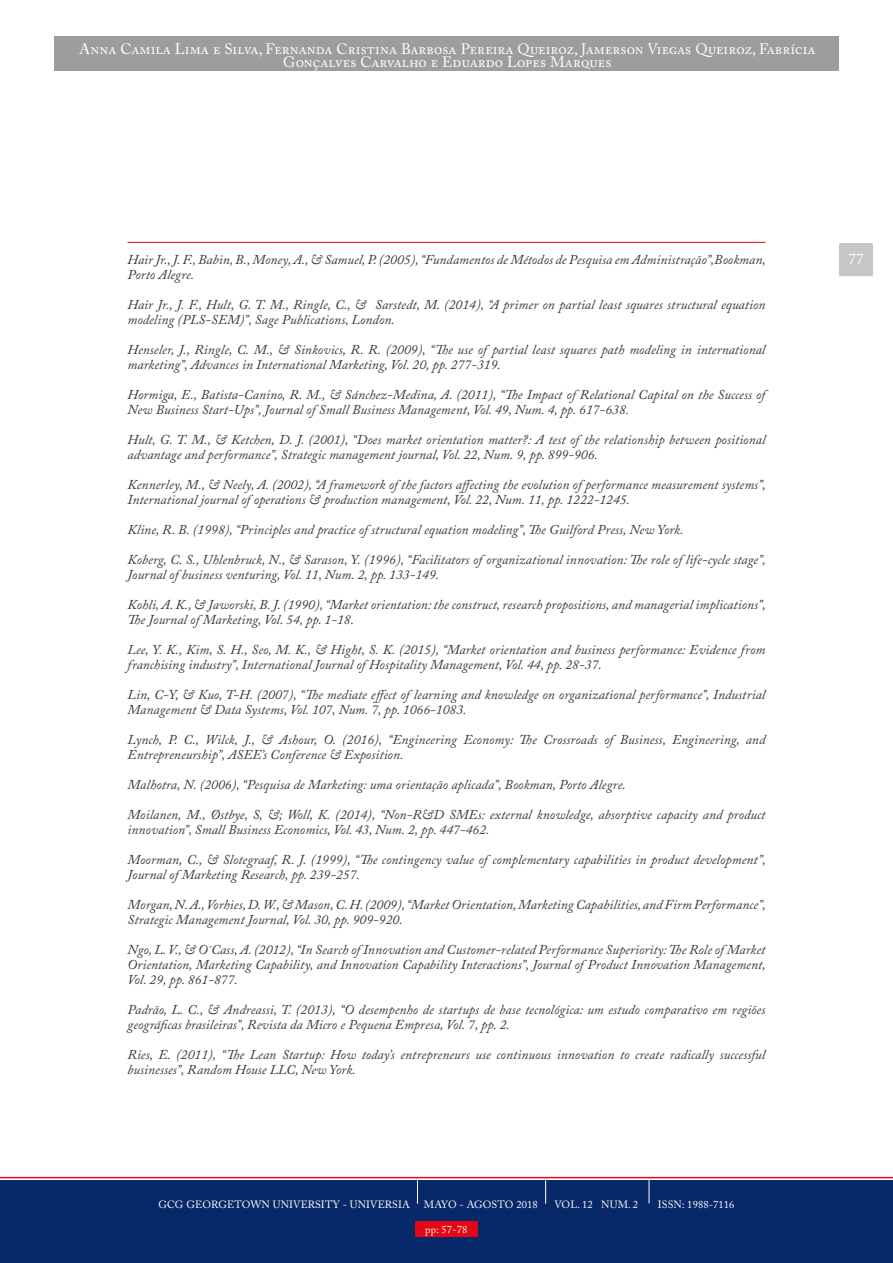
<style>
.page{position:relative;width:893px;height:1263px;background:#fff}
.page>*{position:absolute;margin:0;border:0;box-sizing:border-box;transform-origin:0 0}
.t1{font:15px/13.5px "Adobe Caslon Pro";letter-spacing:.005em;color:#fff;text-align:center}
.t2{font:italic 13.5px/15px "Adobe Caslon Pro";letter-spacing:.005em;color:#3a3835}
.t3{font:10.5px "Adobe Caslon Pro";letter-spacing:.01em;color:#fff}
</style>
<div class="page">
<div style="left:54px;top:37px;width:785px;height:34px;background:#9d9d9c"></div>
<div style="left:0;top:1180px;width:893px;height:83px;background:#082969"></div>
<svg style="left:0;top:1177px;width:893px;height:27px"></svg>
<div style="left:415px;top:1221px;width:63px;height:16px;background:#e30613"></div>
<div style="left:839px;top:243px;width:34px;height:33px;background:#c6c6c6;border-radius:2px"></div>
<hr style="left:128px;top:242px;width:637px;height:1px;background:#e30613">
<p class="t1" style="left:79px;top:42px;width:738px">Anna Camila Lima e Silva, Fernanda Cristina Barbosa Pereira Queiroz, Jamerson Viegas Queiroz, Fabrícia<br>Gonçalves Carvalho e Eduardo Lopes Marques</p>
<p class="t2" style="left:128px;top:251px;width:640px">Hair Jr., J. F., Babin, B., Money, A., &amp; Samuel, P. (2005), “Fundamentos de Métodos de Pesquisa em Administração”,Bookman,</p>
<p class="t1" style="left:848px;top:252px;width:16px">77</p>
<p class="t2" style="left:128px;top:266px;width:68px">Porto Alegre.</p>
<p class="t2" style="left:128px;top:296px;width:639px">Hair Jr., J. F., Hult, G. T. M., Ringle, C., &amp; Sarstedt, M. (2014), “A primer on partial least squares structural equation modeling (PLS-SEM)”, Sage Publications, London.</p>
<p class="t2" style="left:128px;top:341px;width:639px">Henseler, J., Ringle, C. M., &amp; Sinkovics, R. R. (2009), “The use of partial least squares path modeling in international marketing”, Advances in International Marketing, Vol. 20, pp. 277-319.</p>
<p class="t2" style="left:128px;top:386px;width:639px">Hormiga, E., Batista-Canino, R. M., &amp; Sánchez-Medina, A. (2011), “The Impact of Relational Capital on the Success of<br>New Business Start-Ups”, Journal of Small Business Management, Vol. 49, Num. 4, pp. 617-638.</p>
<p class="t2" style="left:128px;top:431px;width:639px">Hult, G. T. M., &amp; Ketchen, D. J. (2001), “Does market orientation matter?: A test of the relationship between positional advantage and performance”, Strategic management journal, Vol. 22, Num. 9, pp. 899-906.</p>
<p class="t2" style="left:128px;top:476px;width:640px">Kennerley, M., &amp; Neely, A. (2002), “A framework of the factors affecting the evolution of performance measurement systems”,<br>International journal of operations &amp; production management, Vol. 22, Num. 11, pp. 1222-1245.</p>
<p class="t2" style="left:128px;top:521px;width:557px">Kline, R. B. (1998), “Principles and practice of structural equation modeling”, The Guilford Press, New York.</p>
<p class="t2" style="left:128px;top:551px;width:640px">Koberg, C. S., Uhlenbruck, N., &amp; Sarason, Y. (1996), “Facilitators of organizational innovation: The role of life-cycle stage”,<br>Journal of business venturing, Vol. 11, Num. 2, pp. 133-149.</p>
<p class="t2" style="left:128px;top:596px;width:640px">Kohli, A. K., &amp; Jaworski, B. J. (1990), “Market orientation: the construct, research propositions, and managerial implications”,<br>The Journal of Marketing, Vol. 54, pp. 1-18.</p>
<p class="t2" style="left:128px;top:641px;width:639px">Lee, Y. K., Kim, S. H., Seo, M. K., &amp; Hight, S. K. (2015), “Market orientation and business performance: Evidence from franchising industry”, International Journal of Hospitality Management, Vol. 44, pp. 28-37.</p>
<p class="t2" style="left:128px;top:686px;width:639px">Lin, C-Y, &amp; Kuo, T-H. (2007), “The mediate effect of learning and knowledge on organizational performance”, Industrial<br>Management &amp; Data Systems, Vol. 107, Num. 7, pp. 1066-1083.</p>
<p class="t2" style="left:128px;top:731px;width:639px">Lynch, P. C., Wilck, J., &amp; Ashour, O. (2016), “Engineering Economy: The Crossroads of Business, Engineering, and<br>Entrepreneurship”, ASEE’s Conference &amp; Exposition.</p>
<p class="t2" style="left:128px;top:776px;width:500px">Malhotra, N. (2006), “Pesquisa de Marketing: uma orientação aplicada”, Bookman, Porto Alegre.</p>
<p class="t2" style="left:128px;top:806px;width:639px">Moilanen, M., Østbye, S, &amp;; Woll, K. (2014), “Non-R&amp;D SMEs: external knowledge, absorptive capacity and product innovation”, Small Business Economics, Vol. 43, Num. 2, pp. 447-462.</p>
<p class="t2" style="left:128px;top:851px;width:640px">Moorman, C., &amp; Slotegraaf, R. J. (1999), “The contingency value of complementary capabilities in product development”,<br>Journal of Marketing Research, pp. 239-257.</p>
<p class="t2" style="left:128px;top:896px;width:640px">Morgan, N. A., Vorhies, D. W., &amp; Mason, C. H. (2009), “Market Orientation, Marketing Capabilities, and Firm Performance”,<br>Strategic Management Journal, Vol. 30, pp. 909-920.</p>
<p class="t2" style="left:128px;top:941px;width:640px;text-align:justify">Ngo, L. V., &amp; O´Cass, A. (2012), “In Search of Innovation and Customer-related Performance Superiority: The Role of Market Orientation, Marketing Capability, and Innovation Capability Interactions”, Journal of Product Innovation Management, Vol. 29, pp. 861-877.</p>
<p class="t2" style="left:128px;top:1001px;width:639px">Padrão, L. C., &amp; Andreassi, T. (2013), “O desempenho de startups de base tecnológica: um estudo comparativo em regiões geográficas brasileiras”, Revista da Micro e Pequena Empresa, Vol. 7, pp. 2.</p>
<p class="t2" style="left:128px;top:1046px;width:639px">Ries, E. (2011), “The Lean Startup: How today’s entrepreneurs use continuous innovation to create radically successful businesses”, Random House LLC, New York.</p>
<p class="t3" style="left:159px;top:1198px;width:253px">GCG GEORGETOWN UNIVERSITY - UNIVERSIA</p>
<p class="t3" style="left:424px;top:1198px;width:115px">MAYO - AGOSTO 2018</p>
<p class="t3" style="left:554px;top:1198px;width:85px">VOL. 12 NUM. 2</p>
<p class="t3" style="left:658px;top:1198px;width:78px">ISSN: 1988-7116</p>
<p class="t3" style="left:425px;top:1223px;width:43px">pp: 57-78</p>
</div>
